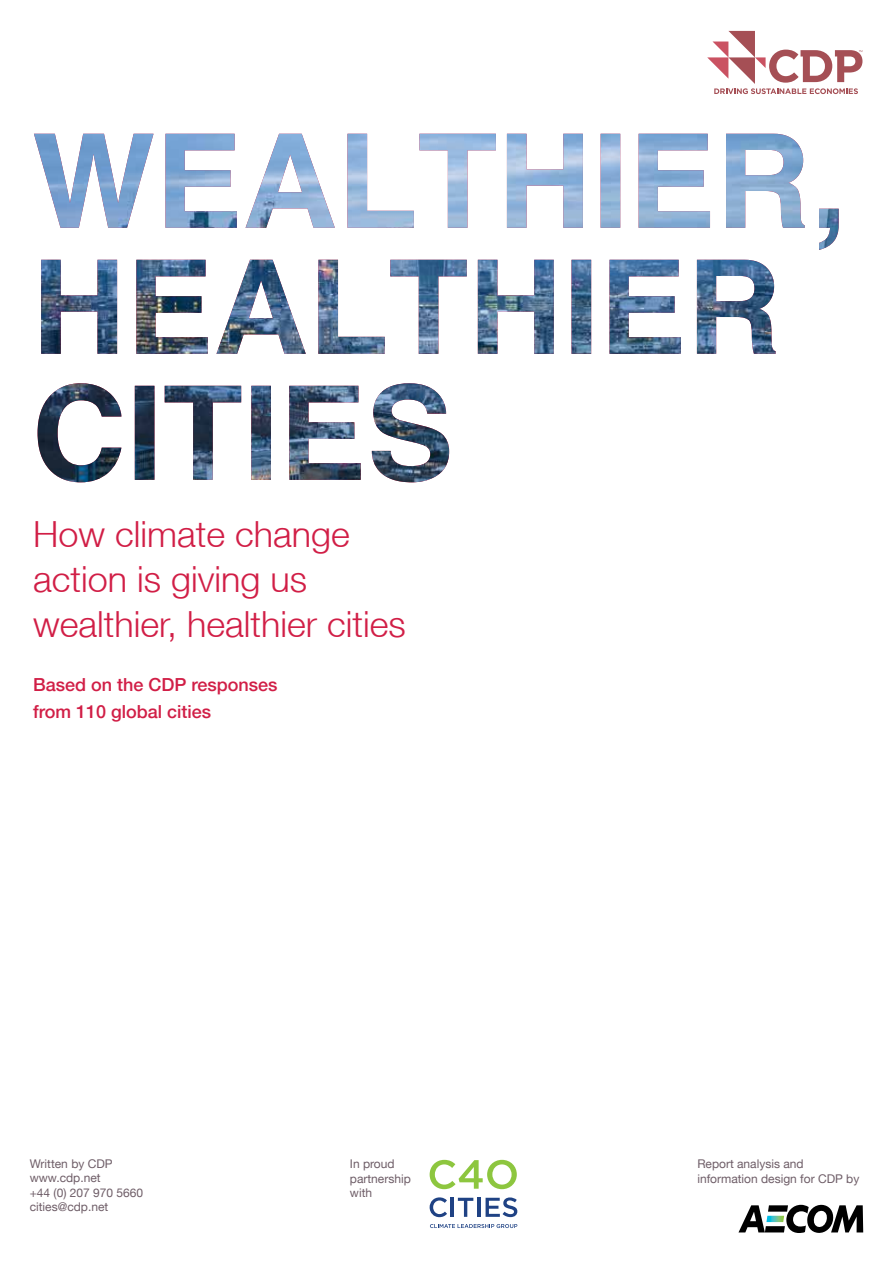
<style>
.page{position:relative;width:893px;height:1263px;background:#fff}
.page>*{position:absolute;margin:0;border:0;box-sizing:border-box;transform-origin:0 0}
.t1{font:300 36px/45px "Helvetica Neue LT";color:#d11e46}
.t2{font:500 18px/27px "Helvetica Neue LT";color:#d11e46}
.t3{font:12px/14.4px "Helvetica Neue LT";color:#6e5d67}
</style>
<div class="page">
<img style="left:38px;top:383px;width:411px;height:99px">
<img style="left:41px;top:260px;width:735px;height:94px">
<img style="left:34px;top:134px;width:805px;height:116px">
<svg style="left:738px;top:1204px;width:125px;height:29px"></svg>
<svg style="left:707px;top:31px;width:155px;height:63px"></svg>
<svg style="left:430px;top:1224px;width:87px;height:4px"></svg>
<svg style="left:430px;top:1160px;width:87px;height:29px"></svg>
<svg style="left:430px;top:1197px;width:17px;height:20px"></svg>
<hr style="left:451px;top:1198px;width:3px;height:19px;background:#1f4284">
<svg style="left:458px;top:1198px;width:15px;height:19px"></svg>
<hr style="left:477px;top:1198px;width:3px;height:19px;background:#1f4284">
<svg style="left:486px;top:1197px;width:31px;height:20px"></svg>
<h1 class="t1" style="left:33px;top:510px;width:374px">How climate change action is giving us wealthier, healthier cities</h1>
<h2 class="t2" style="left:33px;top:670px;width:246px">Based on the CDP responses from 110 global cities</h2>
<p class="t3" style="left:30px;top:1156px;width:115px">Written by CDP www.cdp.net<br>+44 (0) 207 970 5660 cities@cdp.net</p>
<p class="t3" style="left:697px;top:1157px;width:164px">Report analysis and information design for CDP by</p>
<p class="t3" style="left:350px;top:1156px;width:62px">In proud partnership with</p>
</div>
